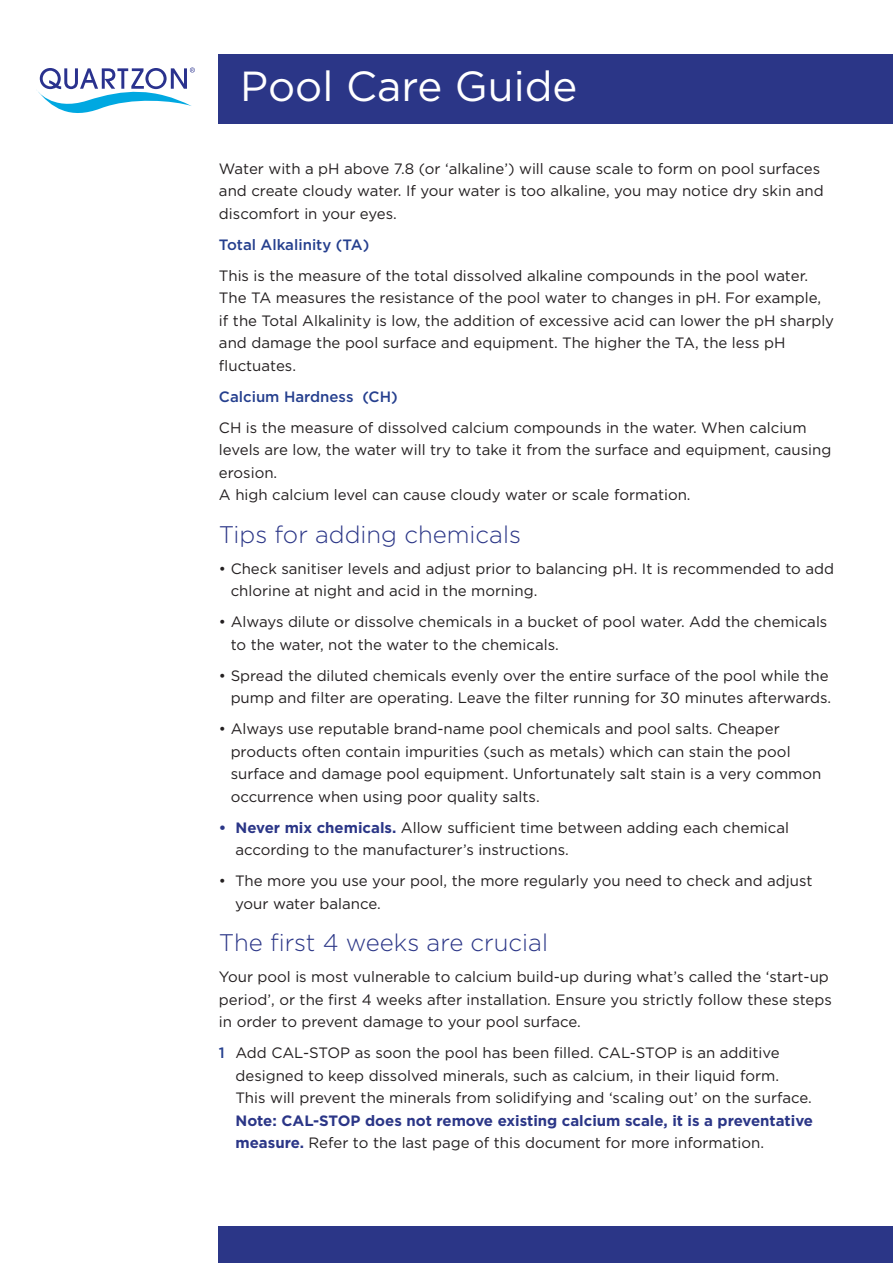
<style>
.page{position:relative;width:893px;height:1263px;background:#fff}
.page>*{position:absolute;margin:0;border:0;box-sizing:border-box;transform-origin:0 0}
.t1{font:42px "Gotham";color:#fff}
.t2{font:300 24px "Gotham";color:#2b3687}
.t3{font:15px/22.5px "Gotham";color:#231f20}
.t4{font:700 15px/22.5px "Gotham";color:#2b3687}
.t5{font:500 15px "Gotham";color:#253f8e}
.s1{font-weight:700;color:#2b3687}
.s2{font-weight:500;color:#253f8e}
.s3{font-weight:400;color:#231f20}
</style>
<div class="page">
<svg style="left:36px;top:68px;width:159px;height:45px"></svg>
<div style="left:219px;top:54px;width:674px;height:70px;background:#2b3687"></div>
<div style="left:219px;top:1227px;width:674px;height:36px;background:#2b3687"></div>
<h1 class="t1" style="left:240px;top:59px;width:339px">Pool Care Guide</h1>
<p class="t3" style="left:219px;top:157px;width:606px">Water with a pH above 7.8 (or ‘alkaline’) will cause scale to form on pool surfaces and create cloudy water. If your water is too alkaline, you may notice dry skin and discomfort in your eyes.</p>
<p class="t5" style="left:219px;top:234px;width:152px">Total Alkalinity (TA)</p>
<p class="t3" style="left:219px;top:264px;width:617px">This is the measure of the total dissolved alkaline compounds in the pool water.<br>The TA measures the resistance of the pool water to changes in pH. For example, if the Total Alkalinity is low, the addition of excessive acid can lower the pH sharply and damage the pool surface and equipment. The higher the TA, the less pH fluctuates.</p>
<p class="t5" style="left:219px;top:386px;width:180px">Calcium Hardness (CH)</p>
<p class="t3" style="left:219px;top:416px;width:614px">CH is the measure of dissolved calcium compounds in the water. When calcium levels are low, the water will try to take it from the surface and equipment, causing erosion.<br>A high calcium level can cause cloudy water or scale formation.</p>
<h2 class="t2" style="left:219px;top:519px;width:303px">Tips for adding chemicals</h2>
<p class="t3" style="left:231px;top:557px;width:605px;text-indent:-12px">• Check sanitiser levels and adjust prior to balancing pH. It is recommended to add chlorine at night and acid in the morning.</p>
<p class="t3" style="left:231px;top:610px;width:598px;text-indent:-12px">• Always dilute or dissolve chemicals in a bucket of pool water. Add the chemicals to the water, not the water to the chemicals.</p>
<p class="t3" style="left:219px;top:664px;width:614px;text-align:right">• Spread the diluted chemicals evenly over the entire surface of the pool while the pump and filter are operating. Leave the filter running for 30 minutes afterwards.</p>
<p class="t3" style="left:231px;top:717px;width:592px;text-indent:-12px">• Always use reputable brand-name pool chemicals and pool salts. Cheaper products often contain impurities (such as metals) which can stain the pool surface and damage pool equipment. Unfortunately salt stain is a very common occurrence when using poor quality salts.</p>
<p class="t3" style="left:235px;top:816px;width:555px;text-indent:-16px"><span class="s1">• Never mix chemicals.</span> Allow sufficient time between adding each chemical according to the manufacturer’s instructions.</p>
<p class="t3" style="left:235px;top:869px;width:579px;text-indent:-16px">• The more you use your pool, the more regularly you need to check and adjust your water balance.</p>
<h2 class="t2" style="left:219px;top:927px;width:330px">The first 4 weeks are crucial</h2>
<p class="t3" style="left:219px;top:965px;width:614px">Your pool is most vulnerable to calcium build-up during what’s called the ‘start-up period’, or the first 4 weeks after installation. Ensure you strictly follow these steps in order to prevent damage to your pool surface.</p>
<p class="t3" style="left:235px;top:1041px;width:578px;text-indent:-16px"><span class="s2">1</span> Add CAL-STOP as soon the pool has been filled. CAL-STOP is an additive designed to keep dissolved minerals, such as calcium, in their liquid form.<br>This will prevent the minerals from solidifying and ‘scaling out’ on the surface.</p>
<p class="t4" style="left:235px;top:1109px;width:579px">Note: CAL-STOP does not remove existing calcium scale, it is a preventative measure. <span class="s3">Refer to the last page of this document for more information.</span></p>
</div>
